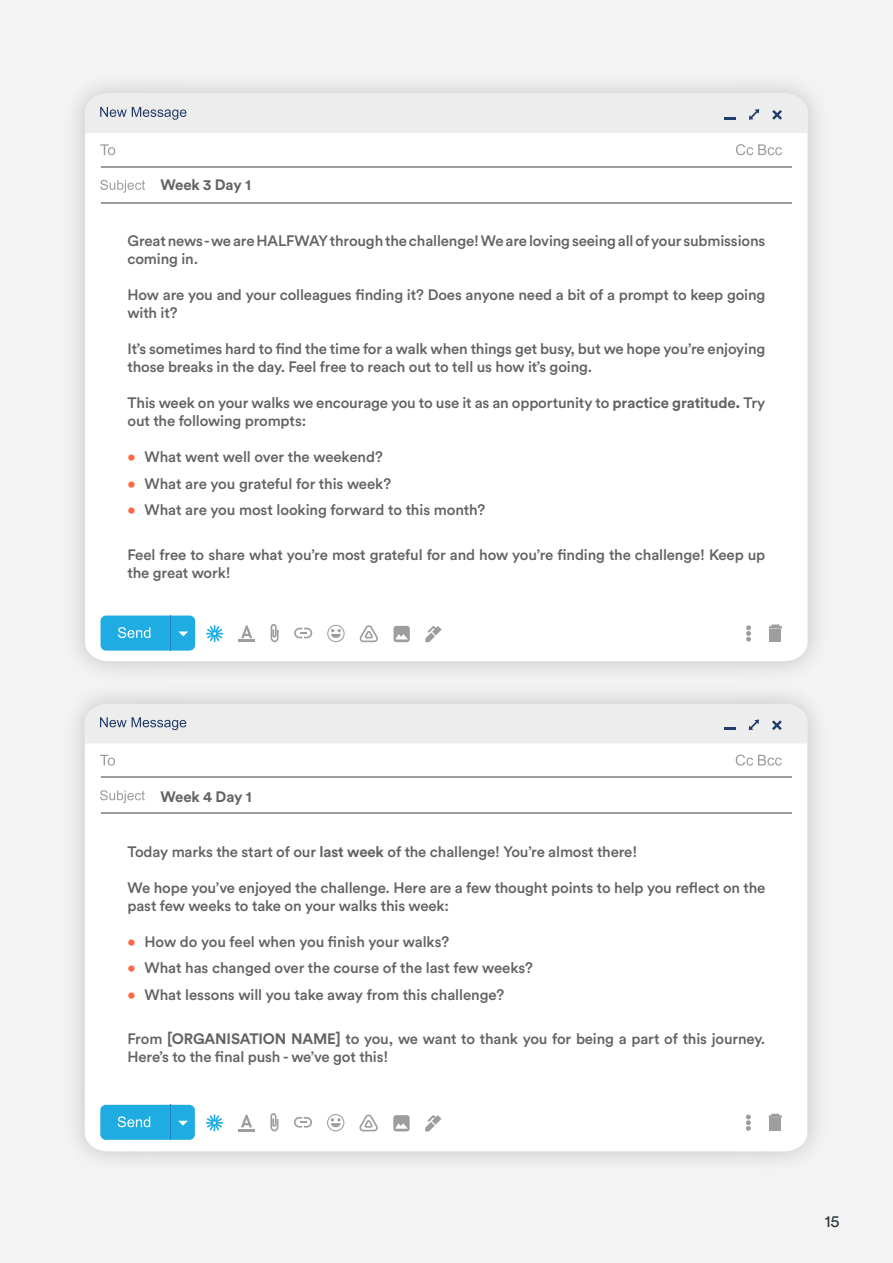
<style>
.page{position:relative;width:893px;height:1263px;background:#f3f3f3}
.page>*{position:absolute;margin:0;border:0;box-sizing:border-box;transform-origin:0 0}
.t1{font:16.5px "Circular Std";color:#313b41}
.t2{font:500 15px/18px "Circular Std";letter-spacing:-.01em;color:#646363}
.t3{font:700 15px "Circular Std";letter-spacing:-.01em;color:#646363}
.s1{font-weight:700}
.s2{font-weight:900}
.s3{color:#ff6742}
</style>
<div class="page">
<div style="left:61px;top:70px;width:771px;height:615px;background:#000;opacity:.2"></div>
<div style="left:85px;top:133px;width:722px;height:528px;background:#fff"></div>
<svg style="left:100px;top:144px;width:15px;height:11px"></svg>
<svg style="left:736px;top:144px;width:46px;height:11px"></svg>
<svg style="left:100px;top:180px;width:45px;height:13px"></svg>
<hr style="left:101px;top:166px;width:690px;height:2px;background:#9d9d9c">
<hr style="left:101px;top:202px;width:690px;height:2px;background:#9d9d9c">
<svg style="left:85px;top:94px;width:722px;height:39px"></svg>
<div style="left:770px;top:629px;width:11px;height:13px;background:#9d9d9c"></div>
<svg style="left:769px;top:624px;width:13px;height:5px"></svg>
<svg style="left:746px;top:625px;width:5px;height:17px"></svg>
<svg style="left:206px;top:625px;width:17px;height:17px"></svg>
<svg style="left:239px;top:625px;width:16px;height:17px"></svg>
<svg style="left:294px;top:628px;width:18px;height:10px"></svg>
<svg style="left:327px;top:625px;width:18px;height:17px"></svg>
<svg style="left:359px;top:625px;width:19px;height:17px"></svg>
<svg style="left:271px;top:624px;width:8px;height:18px"></svg>
<div style="left:393px;top:626px;width:17px;height:16px;background:#9d9d9c;border-radius:3px"></div>
<svg style="left:395px;top:634px;width:13px;height:5px"></svg>
<svg style="left:425px;top:626px;width:17px;height:16px"></svg>
<div style="left:101px;top:615px;width:94px;height:36px;background:#1face2;border-radius:5px"></div>
<svg style="left:118px;top:627px;width:32px;height:11px"></svg>
<svg style="left:178px;top:631px;width:10px;height:5px"></svg>
<hr style="left:170px;top:615px;width:1px;height:36px;background:#1f80cb">
<div style="left:61px;top:680px;width:770px;height:495px;background:#000;opacity:.2"></div>
<div style="left:85px;top:743px;width:722px;height:408px;background:#fff"></div>
<svg style="left:100px;top:755px;width:15px;height:11px"></svg>
<svg style="left:736px;top:754px;width:46px;height:12px"></svg>
<svg style="left:100px;top:790px;width:45px;height:13px"></svg>
<hr style="left:101px;top:776px;width:690px;height:2px;background:#9d9d9c">
<hr style="left:101px;top:812px;width:690px;height:2px;background:#9d9d9c">
<svg style="left:85px;top:704px;width:722px;height:39px"></svg>
<div style="left:770px;top:1119px;width:11px;height:12px;background:#9d9d9c"></div>
<svg style="left:769px;top:1114px;width:13px;height:4px"></svg>
<svg style="left:746px;top:1114px;width:5px;height:17px"></svg>
<svg style="left:206px;top:1114px;width:17px;height:17px"></svg>
<svg style="left:239px;top:1115px;width:16px;height:16px"></svg>
<svg style="left:294px;top:1117px;width:18px;height:10px"></svg>
<svg style="left:327px;top:1114px;width:17px;height:17px"></svg>
<svg style="left:359px;top:1114px;width:19px;height:17px"></svg>
<svg style="left:270px;top:1113px;width:8px;height:18px"></svg>
<div style="left:393px;top:1115px;width:17px;height:16px;background:#9d9d9c;border-radius:3px"></div>
<svg style="left:395px;top:1123px;width:13px;height:6px"></svg>
<svg style="left:425px;top:1115px;width:16px;height:16px"></svg>
<div style="left:100px;top:1105px;width:95px;height:35px;background:#1face2;border-radius:5px"></div>
<svg style="left:118px;top:1116px;width:32px;height:11px"></svg>
<svg style="left:178px;top:1121px;width:10px;height:4px"></svg>
<hr style="left:170px;top:1105px;width:1px;height:35px;background:#1f80cb">
<p class="t3" style="left:161px;top:175px;width:92px">Week 3 Day 1</p>
<p class="t2" style="left:128px;top:232px;width:639px">Great news - we are HALFWAY through the challenge! We are loving seeing all of your submissions coming in.</p>
<p class="t2" style="left:128px;top:286px;width:639px">How are you and your colleagues finding it? Does anyone need a bit of a prompt to keep going with it?</p>
<p class="t2" style="left:128px;top:340px;width:639px">It’s sometimes hard to find the time for a walk when things get busy, but we hope you’re enjoying those breaks in the day. Feel free to reach out to tell us how it’s going.</p>
<p class="t2" style="left:128px;top:394px;width:639px">This week on your walks we encourage you to use it as an opportunity to <span class="s1">practice gratitude</span><span class="s2">.</span> Try out the following prompts:</p>
<p class="t2" style="left:128px;top:448px;width:257px"><span class="s3">•</span> What went well over the weekend?</p>
<p class="t2" style="left:128px;top:474px;width:265px"><span class="s3">•</span> What are you grateful for this week?</p>
<p class="t2" style="left:128px;top:501px;width:359px"><span class="s3">•</span> What are you most looking forward to this month?</p>
<p class="t2" style="left:128px;top:545px;width:639px">Feel free to share what you’re most grateful for and how you’re finding the challenge! Keep up the great work!</p>
<p class="t3" style="left:161px;top:787px;width:93px">Week 4 Day 1</p>
<p class="t2" style="left:128px;top:842px;width:511px">Today marks the start of our <span class="s1">last week</span> of the challenge! You’re almost there!</p>
<p class="t2" style="left:128px;top:878px;width:639px">We hope you’ve enjoyed the challenge. Here are a few thought points to help you reflect on the past few weeks to take on your walks this week:</p>
<p class="t2" style="left:128px;top:932px;width:323px"><span class="s3">•</span> How do you feel when you finish your walks?</p>
<p class="t2" style="left:128px;top:959px;width:407px"><span class="s3">•</span> What has changed over the course of the last few weeks?</p>
<p class="t2" style="left:128px;top:985px;width:378px"><span class="s3">•</span> What lessons will you take away from this challenge?</p>
<p class="t2" style="left:128px;top:1030px;width:639px">From <span class="s2">[</span><span class="s1">ORGANISATION NAME</span><span class="s2">]</span> to you, we want to thank you for being a part of this journey.<br>Here’s to the final push - we’ve got this!</p>
<p class="t1" style="left:825px;top:1211px;width:16px">15</p>
</div>
